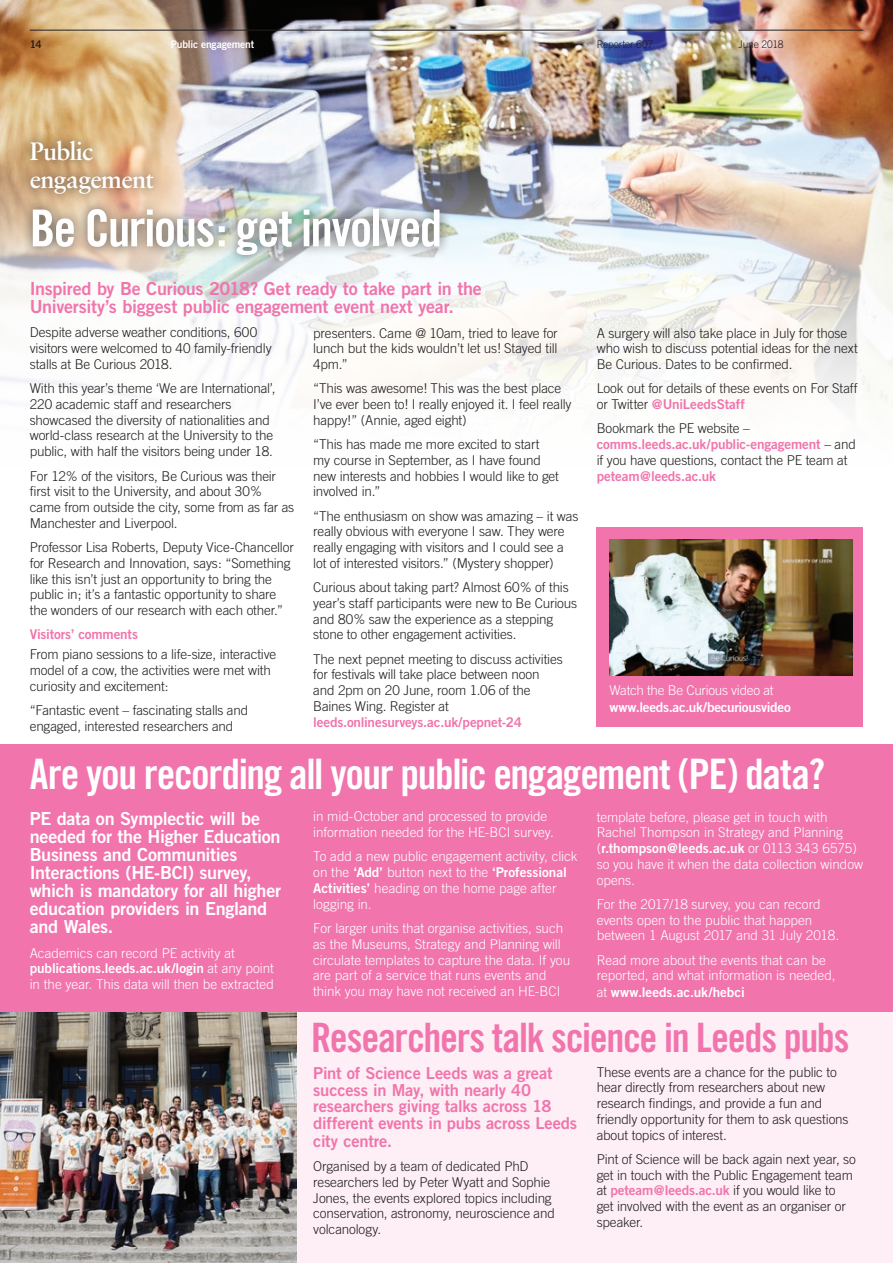
<style>
.page{position:relative;width:893px;height:1263px;background:#fff}
.page>*{position:absolute;margin:0;border:0;box-sizing:border-box;transform-origin:0 0}
.t1{font:51px "Trade Gothic Bold Cond Twenty";letter-spacing:-.035em;color:#fff}
.t2{font:42px "Trade Gothic Bold Cond Twenty";letter-spacing:-.035em;color:#fff}
.t3{font:40.5px "Trade Gothic Bold Cond Twenty";letter-spacing:-.035em;color:#f174ad}
.t4{font:27px/28.5px "Sabon Semi Bold PL";letter-spacing:-.03em;color:#fff}
.t5{font:18px/18px "Trade Gothic Bold Two";letter-spacing:-.015em;color:#fff}
.t6{font:18px/18px "Trade Gothic Bold Two";letter-spacing:-.015em;color:#f174ad}
.t7{font:16.5px/16.5px "Trade Gothic Bold Two";letter-spacing:-.01em;color:#f174ad}
.t8{font:300 13.5px/15.8px "Trade Gothic";letter-spacing:-.01em;color:#231f20}
.t9{font:300 13.5px/15.8px "Trade Gothic";letter-spacing:-.005em;color:#fff}
.t10{font:13.5px "Trade Gothic Bold Two";letter-spacing:-.015em;color:#f174ad}
.t11{font:13.5px "Trade Gothic Bold Two";letter-spacing:-.005em;color:#fff}
.t12{font:300 13.5px "Trade Gothic";letter-spacing:-.025em;color:#fff}
.t13{font:300 10.5px "Trade Gothic";letter-spacing:-.015em;color:#231f20}
.t14{font:10.5px "Trade Gothic Bold Two";letter-spacing:-.015em;color:#fff}
.t15{font:10.5px "Trade Gothic Bold Two";color:#231f20}
.s1{font-family:"Trade Gothic";font-weight:300;color:#231f20}
.s2{font-family:"Trade Gothic";font-weight:300}
.s3{font-family:"Trade Gothic Bold Two";font-weight:400}
.s4{font-family:"Trade Gothic Bold Two";font-weight:400;color:#f174ad}
</style>
<div class="page">
<div style="left:0;top:1012px;width:893px;height:251px;background:#fdeff5"></div>
<img style="left:0;top:1012px;width:296px;height:251px">
<img style="left:0;top:0;width:893px;height:402px">
<div style="left:0;top:744px;width:893px;height:268px;background:#f174ad"></div>
<div style="left:19px;top:129px;width:432px;height:138px;background:#231f20;opacity:.75"></div>
<div style="left:597px;top:527px;width:266px;height:200px;background:#f174ad"></div>
<img style="left:609px;top:539px;width:243px;height:137px">
<hr style="left:30px;top:30px;width:550px;height:1px;background:#231f20">
<hr style="left:738px;top:30px;width:125px;height:1px;background:#231f20">
<hr style="left:597px;top:30px;width:124px;height:1px;background:#231f20">
<p class="t15" style="left:30px;top:37px;width:13px">14</p>
<p class="t14" style="left:171px;top:37px;width:85px">Public engagement</p>
<p class="t13" style="left:597px;top:38px;width:58px">Reporter 607</p>
<p class="t13" style="left:738px;top:38px;width:47px">June 2018</p>
<h3 class="t4" style="left:30px;top:136px;width:126px">Public engagement</h3>
<h1 class="t1" style="left:30px;top:197px;width:414px">Be Curious: get involved</h1>
<h3 class="t6" style="left:30px;top:279px;width:454px">Inspired by Be Curious 2018? Get ready to take part in the<br>University’s biggest public engagement event next year.</h3>
<p class="t8" style="left:30px;top:325px;width:243px">Despite adverse weather conditions, 600 visitors were welcomed to 40 family-friendly stalls at Be Curious 2018.</p>
<p class="t8" style="left:30px;top:380px;width:247px">With this year’s theme ‘We are International’, 220 academic staff and researchers showcased the diversity of nationalities and world-class research at the University to the public, with half the visitors being under 18.</p>
<p class="t8" style="left:30px;top:468px;width:266px">For 12% of the visitors, Be Curious was their first visit to the University, and about 30% came from outside the city, some from as far as Manchester and Liverpool.</p>
<p class="t8" style="left:30px;top:539px;width:266px">Professor Lisa Roberts, Deputy Vice-Chancellor for Research and Innovation, says: “Something like this isn’t just an opportunity to bring the public in; it’s a fantastic opportunity to share the wonders of our research with each other.”</p>
<p class="t10" style="left:30px;top:626px;width:110px">Visitors’ comments</p>
<p class="t8" style="left:30px;top:646px;width:248px">From piano sessions to a life-size, interactive model of a cow, the activities were met with curiosity and excitement:</p>
<p class="t8" style="left:30px;top:702px;width:220px">“Fantastic event – fascinating stalls and engaged, interested researchers and</p>
<p class="t8" style="left:313px;top:325px;width:246px;text-align:justify">presenters. Came @ 10am, tried to leave for lunch but the kids wouldn’t let us! Stayed till 4pm.”</p>
<p class="t8" style="left:313px;top:380px;width:260px">“This was awesome! This was the best place<br>I’ve ever been to! I really enjoyed it. I feel really happy!” (Annie, aged eight)</p>
<p class="t8" style="left:313px;top:436px;width:247px">“This has made me more excited to start my course in September, as I have found new interests and hobbies I would like to get involved in.”</p>
<p class="t8" style="left:313px;top:508px;width:267px">“The enthusiasm on show was amazing – it was really obvious with everyone I saw. They were really engaging with visitors and I could see a lot of interested visitors.” (Mystery shopper)</p>
<p class="t8" style="left:313px;top:579px;width:265px">Curious about taking part? Almost 60% of this year’s staff participants were new to Be Curious and 80% saw the experience as a stepping stone to other engagement activities.</p>
<p class="t8" style="left:313px;top:651px;width:251px">The next pepnet meeting to discuss activities for festivals will take place between noon and 2pm on 20 June, room 1.06 of the Baines Wing. Register at</p>
<p class="t10" style="left:313px;top:713px;width:210px">leeds.onlinesurveys.ac.uk/pepnet-24</p>
<p class="t8" style="left:597px;top:325px;width:263px">A surgery will also take place in July for those who wish to discuss potential ideas for the next<br>Be Curious. Dates to be confirmed.</p>
<p class="t8" style="left:597px;top:381px;width:262px">Look out for details of these events on For Staff</p>
<p class="t10" style="left:597px;top:396px;width:150px"><span class="s1">or Twitter</span> @UniLeedsStaff</p>
<p class="t8" style="left:597px;top:421px;width:155px">Bookmark the PE website –</p>
<p class="t10" style="left:597px;top:436px;width:261px">comms.leeds.ac.uk/public-engagement <span class="s1">– and</span></p>
<p class="t8" style="left:597px;top:452px;width:252px">if you have questions, contact the PE team at</p>
<p class="t10" style="left:597px;top:467px;width:121px">peteam@leeds.ac.uk</p>
<p class="t12" style="left:609px;top:682px;width:166px">Watch the Be Curious video at</p>
<p class="t11" style="left:609px;top:698px;width:183px">www.leeds.ac.uk/becuriousvideo</p>
<h2 class="t2" style="left:30px;top:748px;width:797px">Are you recording all your public engagement (PE) data?</h2>
<h3 class="t5" style="left:30px;top:810px;width:253px">PE data on Symplectic will be needed for the Higher Education<br>Business and Communities<br>Interactions (HE-BCI) survey, which is mandatory for all higher education providers in England and Wales.</h3>
<p class="t9" style="left:30px;top:945px;width:206px">Academics can record PE activity at</p>
<p class="t11" style="left:30px;top:960px;width:246px">publications.leeds.ac.uk/login <span class="s2">at any point</span></p>
<p class="t9" style="left:30px;top:976px;width:246px">in the year. This data will then be extracted</p>
<p class="t9" style="left:313px;top:809px;width:242px">in mid-October and processed to provide information needed for the HE-BCI survey.</p>
<p class="t9" style="left:313px;top:849px;width:266px">To add a new public engagement activity, click on the <span class="s3">‘Add’</span> button next to the <span class="s3">‘Professional Activities’</span> heading on the home page after logging in.</p>
<p class="t9" style="left:313px;top:920px;width:258px">For larger units that organise activities, such as the Museums, Strategy and Planning will circulate templates to capture the data. If you are part of a service that runs events and think you may have not received an HE-BCI</p>
<p class="t9" style="left:597px;top:809px;width:248px">template before, please get in touch with<br>Rachel Thompson in Strategy and Planning</p>
<p class="t11" style="left:597px;top:840px;width:262px"><span class="s2">(</span>r.thompson@leeds.ac.uk <span class="s2">or 0113 343 6575)</span></p>
<p class="t9" style="left:597px;top:856px;width:268px">so you have it when the data collection window opens.</p>
<p class="t9" style="left:597px;top:896px;width:244px">For the 2017/18 survey, you can record events open to the public that happen between 1 August 2017 and 31 July 2018.</p>
<p class="t9" style="left:597px;top:952px;width:240px">Read more about the events that can be reported, and what information is needed,</p>
<p class="t11" style="left:597px;top:984px;width:150px"><span class="s2">at</span> www.leeds.ac.uk/hebci</p>
<h3 class="t3" style="left:311px;top:1013px;width:540px">Researchers talk science in Leeds pubs</h3>
<p class="t7" style="left:313px;top:1065px;width:265px">Pint of Science Leeds was a great success in May, with nearly 40 researchers giving talks across 18 different events in pubs across Leeds</p>
<p class="t7" style="left:313px;top:1132px;width:80px">city centre.</p>
<p class="t8" style="left:313px;top:1158px;width:243px">Organised by a team of dedicated PhD researchers led by Peter Wyatt and Sophie Jones, the events explored topics including conservation, astronomy, neuroscience and volcanology.</p>
<p class="t8" style="left:597px;top:1064px;width:253px">These events are a chance for the public to hear directly from researchers about new research findings, and provide a fun and friendly opportunity for them to ask questions about topics of interest.</p>
<p class="t8" style="left:597px;top:1151px;width:261px">Pint of Science will be back again next year, so get in touch with the Public Engagement team at <span class="s4">peteam@leeds.ac.uk</span> if you would like to<br>get involved with the event as an organiser or speaker.</p>
</div>
